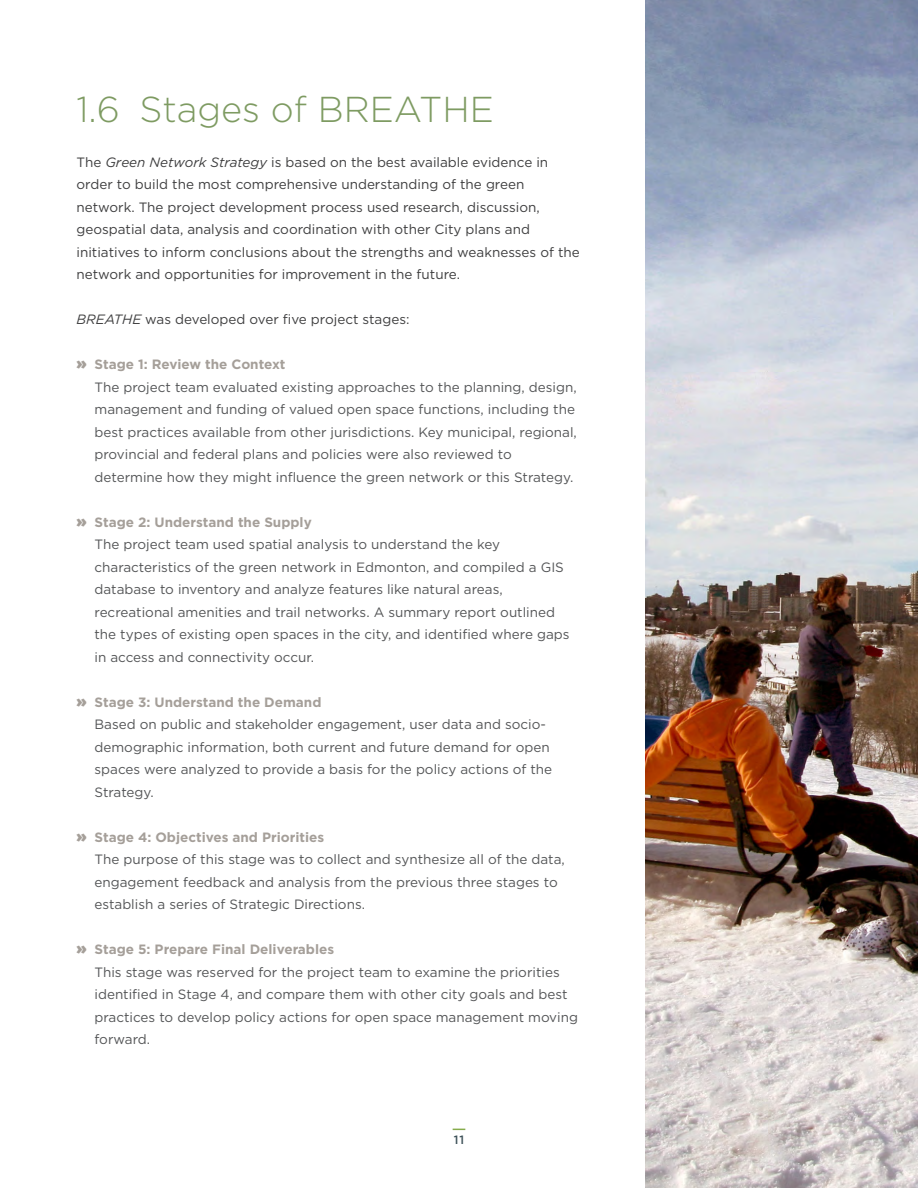
<style>
.page{position:relative;width:918px;height:1188px;background:#fff}
.page>*{position:absolute;margin:0;border:0;box-sizing:border-box;transform-origin:0 0}
.t1{font:300 36px "Gotham";color:#7e9b62}
.t2{font:13.5px/22.5px "Gotham";color:#545557}
.Text{font:13.5px/22.5px "Gotham";color:#3e3e3f}
.t3{font:500 12px "Gotham";color:#3e5259}
.s1{font-style:italic}
.s2{font-weight:900;font-size:16.5px;color:#a59f99}
.s3{font-weight:700;color:#a59f99}
</style>
<div class="page">
<img style="left:646px;top:0;width:272px;height:1188px">
<svg style="left:453px;top:1129px;width:12px;height:1px"></svg>
<p class="t1" style="left:76px;top:86px;width:419px">1.6 Stages of BREATHE</p>
<p class="Text" style="left:76px;top:150px;width:505px">The <span class="s1">Green Network Strategy</span> is based on the best available evidence in order to build the most comprehensive understanding of the green network. The project development process used research, discussion, geospatial data, analysis and coordination with other City plans and initiatives to inform conclusions about the strengths and weaknesses of the network and opportunities for improvement in the future.</p>
<p class="Text" style="left:76px;top:308px;width:335px"><span class="s1">BREATHE</span> was developed over five project stages:</p>
<p class="t2" style="left:94px;top:353px;width:484px;text-indent:-18px"><span class="s2">»</span> <span class="s3">Stage 1: Review the Context<br></span>The project team evaluated existing approaches to the planning, design, management and funding of valued open space functions, including the best practices available from other jurisdictions. Key municipal, regional, provincial and federal plans and policies were also reviewed to determine how they might influence the green network or this Strategy.</p>
<p class="t2" style="left:94px;top:510px;width:477px;text-indent:-18px"><span class="s2">»</span> <span class="s3">Stage 2: Understand the Supply<br></span>The project team used spatial analysis to understand the key characteristics of the green network in Edmonton, and compiled a GIS database to inventory and analyze features like natural areas, recreational amenities and trail networks. A summary report outlined the types of existing open spaces in the city, and identified where gaps in access and connectivity occur.</p>
<p class="t2" style="left:94px;top:690px;width:459px;text-indent:-18px"><span class="s2">»</span> <span class="s3">Stage 3: Understand the Demand<br></span>Based on public and stakeholder engagement, user data and socio&shy;demographic information, both current and future demand for open spaces were analyzed to provide a basis for the policy actions of the Strategy.</p>
<p class="t2" style="left:94px;top:825px;width:472px;text-indent:-18px"><span class="s2">»</span> <span class="s3">Stage 4: Objectives and Priorities<br></span>The purpose of this stage was to collect and synthesize all of the data, engagement feedback and analysis from the previous three stages to establish a series of Strategic Directions.</p>
<p class="t2" style="left:94px;top:938px;width:485px;text-indent:-18px"><span class="s2">»</span> <span class="s3">Stage 5: Prepare Final Deliverables<br></span>This stage was reserved for the project team to examine the priorities identified in Stage 4, and compare them with other city goals and best practices to develop policy actions for open space management moving forward.</p>
<p class="t3" style="left:454px;top:1132px;width:12px">11</p>
</div>
